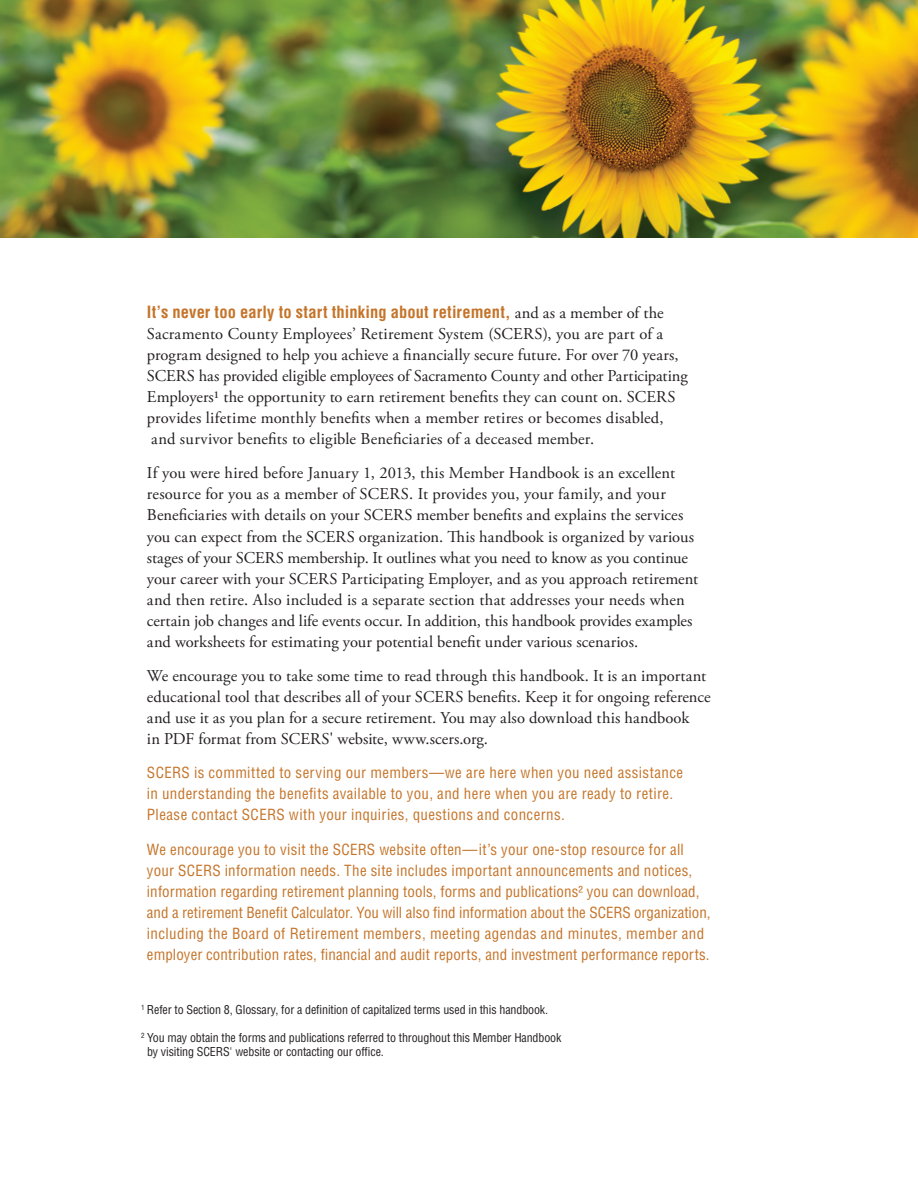
<style>
.page{position:relative;width:918px;height:1188px;background:#fff}
.page>*{position:absolute;margin:0;border:0;box-sizing:border-box;transform-origin:0 0}
.Body{font:16.5px/21px "Adobe Garamond Pro";letter-spacing:.005em;color:#231f20}
.Body_Call-Out_Orang{font:condensed 15px/21px "Helvetica LT Std";letter-spacing:.02em;color:#c57429}
.first_Paragraph_Insi{font:condensed 12px/14.2px "Helvetica LT Std";letter-spacing:-.01em;color:#231f20}
.s1{font-family:"Helvetica LT Std";font-weight:700;font-stretch:condensed;color:#c57429}
</style>
<div class="page">
<img style="left:0;top:0;width:918px;height:238px">
<p class="Body" style="left:147px;top:303px;width:542px"><span class="s1">It’s never too early to start thinking about retirement,</span> and as a member of the Sacramento County Employees’ Retirement System (SCERS), you are part of a program designed to help you achieve a financially secure future. For over 70 years, SCERS has provided eligible employees of Sacramento County and other Participating Employers1 the opportunity to earn retirement benefits they can count on. SCERS provides lifetime monthly benefits when a member retires or becomes disabled, and survivor benefits to eligible Beneficiaries of a deceased member.</p>
<p class="Body" style="left:147px;top:463px;width:553px">If you were hired before January 1, 2013, this Member Handbook is an excellent resource for you as a member of SCERS. It provides you, your family, and your Beneficiaries with details on your SCERS member benefits and explains the services you can expect from the SCERS organization. This handbook is organized by various stages of your SCERS membership. It outlines what you need to know as you continue your career with your SCERS Participating Employer, and as you approach retirement and then retire. Also included is a separate section that addresses your needs when certain job changes and life events occur. In addition, this handbook provides examples and worksheets for estimating your potential benefit under various scenarios.</p>
<p class="Body" style="left:147px;top:666px;width:565px">We encourage you to take some time to read through this handbook. It is an important educational tool that describes all of your SCERS benefits. Keep it for ongoing reference and use it as you plan for a secure retirement. You may also download this handbook<br>in PDF format from SCERS' website, www.scers.org.</p>
<p class="Body_Call-Out_Orang" style="left:147px;top:762px;width:538px">SCERS is committed to serving our members—we are here when you need assistance in understanding the benefits available to you, and here when you are ready to retire.<br>Please contact SCERS with your inquiries, questions and concerns.</p>
<p class="Body_Call-Out_Orang" style="left:147px;top:839px;width:565px">We encourage you to visit the SCERS website often—it’s your one-stop resource for all your SCERS information needs. The site includes important announcements and notices, information regarding retirement planning tools, forms and publications² you can download, and a retirement Benefit Calculator. You will also find information about the SCERS organization, including the Board of Retirement members, meeting agendas and minutes, member and employer contribution rates, financial and audit reports, and investment performance reports.</p>
<p class="first_Paragraph_Insi" style="left:141px;top:1003px;width:409px"><sup>1</sup> Refer to Section 8, Glossary, for a definition of capitalized terms used in this handbook.</p>
<p class="first_Paragraph_Insi" style="left:147px;top:1030px;width:416px;text-indent:-6px"><sup>2</sup> You may obtain the forms and publications referred to throughout this Member Handbook by visiting SCERS' website or contacting our office.</p>
</div>
